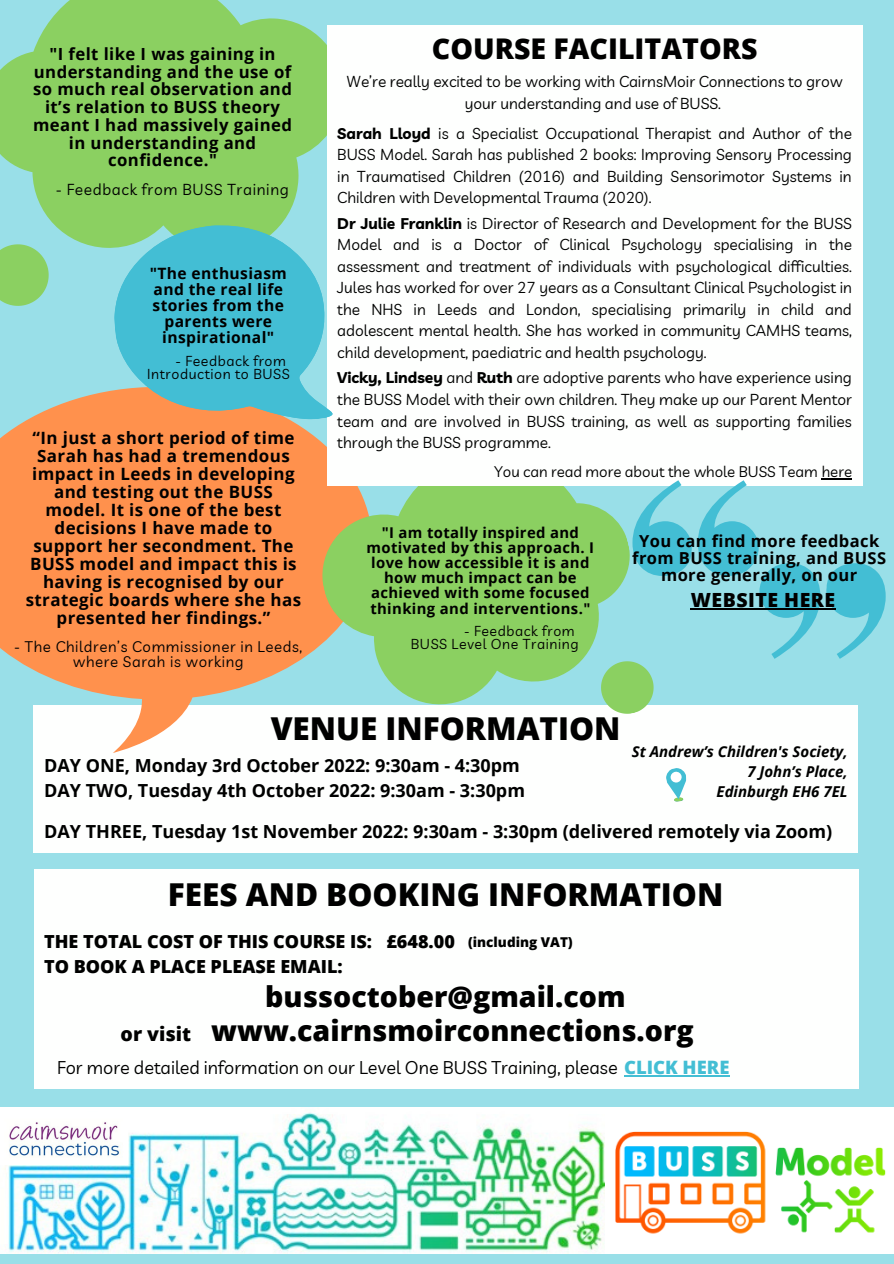
<style>
.page{position:relative;width:894px;height:1264px;background:#fff}
.page>*{position:absolute;margin:0;border:0;box-sizing:border-box;transform-origin:0 0}
.t1{font:800 31.5px "Open Sans";color:#000}
.t2{font:800 28.5px "Open Sans";color:#000}
.t3{font:800 19.5px "Open Sans";letter-spacing:.025em;color:#000}
.t4{font:700 18px "Open Sans";color:#000}
.t5{font:18px "Livvic";color:#000}
.t6{font:800 18px "Open Sans";color:#000}
.t7{font:700 16.95px/18px "Open Sans";letter-spacing:.025em;color:#000;text-align:center}
.t8{font:700 16.65px/17.7px "Open Sans";letter-spacing:.025em;color:#000;text-align:center}
.t9{font:700 16.5px/17px "Open Sans";letter-spacing:.025em;color:#000;text-align:center}
.t10{font:700 15.6px/15.9px "Open Sans";letter-spacing:.025em;color:#000;text-align:center}
.t11{font:15.45px/21.5px "Livvic";color:#000;text-align:justify}
.t12{font:15.45px "Livvic";letter-spacing:.04em;color:#000}
.t13{font:italic 700 15px "Open Sans";color:#000}
.t14{font:15px/14.7px "Livvic";letter-spacing:.04em;color:#000;text-align:center}
.t15{font:15px "Livvic";color:#000}
.t16{font:700 14.85px/15.1px "Open Sans";letter-spacing:.025em;color:#000;text-align:center}
.t17{font:14.1px "Livvic";letter-spacing:.04em;color:#000}
.t18{font:800 13.5px "Open Sans";color:#000}
.s1{font-weight:700}
.s2{font-family:"Open Sans";font-weight:800;font-size:18.45px;color:#43bed4}
</style>
<div class="page">
<div style="left:0;top:0;width:893px;height:1263px;background:#99dfe8"></div>
<div style="left:33px;top:705px;width:824px;height:147px;background:#fefffe"></div>
<div style="left:674px;top:797px;width:9px;height:5px;background:#74c279;border-radius:50%"></div>
<hr style="left:673px;top:797px;width:10px;height:4px;background:#8bd061;border-radius:50%">
<svg style="left:666px;top:768px;width:21px;height:32px"></svg>
<div style="left:670px;top:771px;width:11px;height:11px;background:#fff;border-radius:50%"></div>
<svg style="left:0;top:391px;width:301px;height:362px;fill:#ff914d"></svg>
<svg style="left:0;top:0;width:327px;height:248px;fill:#8bd061"></svg>
<svg style="left:0;top:243px;width:50px;height:63px"></svg>
<svg style="left:301px;top:437px;width:329px;height:268px;fill:#8bd061"></svg>
<svg style="left:595px;top:655px;width:59px;height:59px"></svg>
<div style="left:327px;top:25px;width:534px;height:461px;background:#fefffe"></div>
<div style="left:34px;top:869px;width:824px;height:220px;background:#fefffe"></div>
<svg style="left:632px;top:480px;width:59px;height:96px"></svg>
<svg style="left:826px;top:563px;width:59px;height:95px"></svg>
<svg style="left:697px;top:480px;width:123px;height:178px"></svg>
<svg style="left:106px;top:215px;width:227px;height:222px;fill:#43bed4"></svg>
<img style="left:0;top:1107px;width:605px;height:146px">
<img style="left:605px;top:1107px;width:288px;height:146px">
<hr style="left:690px;top:608px;width:145px;height:1px;background:#000">
<hr style="left:623px;top:1074px;width:106px;height:2px;background:#43bed4">
<hr style="left:821px;top:478px;width:30px;height:1px;background:#000">
<img style="left:0;top:1112px;width:127px;height:51px">
<p class="t8" style="left:33px;top:44px;width:260px">"I felt like I was gaining in understanding and the use of so much real observation and it’s relation to BUSS theory meant I had massively gained in understanding and confidence."</p>
<p class="t12" style="left:56px;top:179px;width:234px">- Feedback from BUSS Training</p>
<p class="t10" style="left:150px;top:265px;width:139px">"The enthusiasm and the real life stories from the parents were inspirational"</p>
<p class="t17" style="left:175px;top:351px;width:112px">- Feedback from</p>
<p class="t17" style="left:147px;top:365px;width:144px">Introduction to BUSS</p>
<p class="t7" style="left:26px;top:428px;width:277px">“In just a short period of time<br>Sarah has had a tremendous impact in Leeds in developing and testing out the BUSS model. It is one of the best decisions I have made to support her secondment. The<br>BUSS model and impact this is having is recognised by our strategic boards where she has presented her findings.”</p>
<p class="t14" style="left:14px;top:639px;width:289px">- The Children’s Commissioner in Leeds, where Sarah is working</p>
<p class="t2" style="left:432px;top:28px;width:327px">COURSE FACILITATORS</p>
<p class="t11" style="left:346px;top:71px;width:497px;text-align:center">We’re really excited to be working with CairnsMoir Connections to grow your understanding and use of BUSS.</p>
<p class="t11" style="left:337px;top:122px;width:516px"><span class="s1">Sarah Lloyd</span> is a Specialist Occupational Therapist and Author of the BUSS Model. Sarah has published 2 books: Improving Sensory Processing in Traumatised Children (2016) and Building Sensorimotor Systems in Children with Developmental Trauma (2020).</p>
<p class="t11" style="left:337px;top:212px;width:516px"><span class="s1">Dr Julie Franklin</span> is Director of Research and Development for the BUSS Model and is a Doctor of Clinical Psychology specialising in the assessment and treatment of individuals with psychological difficulties.<br>Jules has worked for over 27 years as a Consultant Clinical Psychologist in the NHS in Leeds and London, specialising primarily in child and adolescent mental health. She has worked in community CAMHS teams, child development, paediatric and health psychology.</p>
<p class="t11" style="left:337px;top:367px;width:516px"><span class="s1">Vicky, Lindsey</span> and <span class="s1">Ruth</span> are adoptive parents who have experience using the BUSS Model with their own children. They make up our Parent Mentor team and are involved in BUSS training, as well as supporting families through the BUSS programme.</p>
<p class="t15" style="left:494px;top:462px;width:359px">You can read more about the whole BUSS Team here</p>
<p class="t16" style="left:366px;top:524px;width:229px">"I am totally inspired and motivated by this approach. I love how accessible it is and how much impact can be achieved with some focused thinking and interventions."</p>
<p class="t17" style="left:464px;top:622px;width:112px">- Feedback from</p>
<p class="t17" style="left:410px;top:635px;width:169px">BUSS Level One Training</p>
<p class="t9" style="left:639px;top:532px;width:241px">You can find more feedback</p>
<p class="t9" style="left:632px;top:549px;width:255px">from BUSS training, and BUSS more generally, on our</p>
<p class="t3" style="left:690px;top:586px;width:146px">WEBSITE HERE</p>
<p class="t1" style="left:271px;top:706px;width:351px">VENUE INFORMATION</p>
<p class="t13" style="left:631px;top:740px;width:217px">St Andrew’s Children's Society,</p>
<p class="t13" style="left:747px;top:761px;width:102px">7 John’s Place,</p>
<p class="t13" style="left:716px;top:781px;width:132px">Edinburgh EH6 7EL</p>
<p class="t4" style="left:44px;top:752px;width:477px">DAY ONE, Monday 3rd October 2022: 9:30am - 4:30pm</p>
<p class="t4" style="left:44px;top:777px;width:482px">DAY TWO, Tuesday 4th October 2022: 9:30am - 3:30pm</p>
<p class="t4" style="left:44px;top:819px;width:789px">DAY THREE, Tuesday 1st November 2022: 9:30am - 3:30pm (delivered remotely via Zoom)</p>
<p class="t1" style="left:168px;top:872px;width:557px">FEES AND BOOKING INFORMATION</p>
<p class="t6" style="left:44px;top:928px;width:412px">THE TOTAL COST OF THIS COURSE IS: £648.00</p>
<p class="t6" style="left:44px;top:953px;width:300px">TO BOOK A PLACE PLEASE EMAIL:</p>
<p class="t18" style="left:468px;top:932px;width:106px">(including VAT)</p>
<p class="t2" style="left:265px;top:976px;width:361px">bussoctober@gmail.com</p>
<p class="t3" style="left:121px;top:1020px;width:72px">or visit</p>
<p class="t2" style="left:211px;top:1010px;width:484px">www.cairnsmoirconnections.org</p>
<p class="t5" style="left:57px;top:1055px;width:673px">For more detailed information on our Level One BUSS Training, please <span class="s2">CLICK HERE</span></p>
</div>
